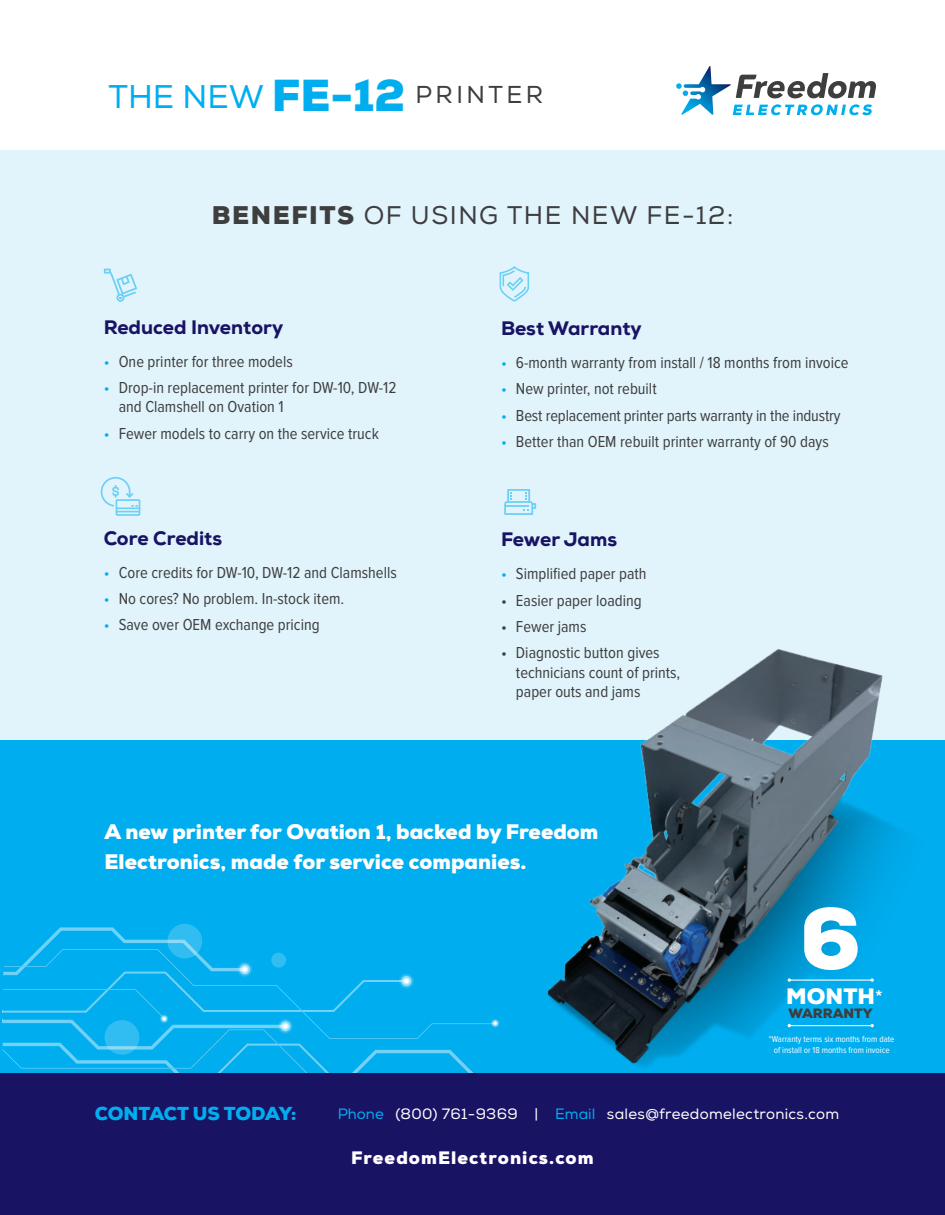
<style>
.page{position:relative;width:945px;height:1215px;background:#fff}
.page>*{position:absolute;margin:0;border:0;box-sizing:border-box;transform-origin:0 0}
.t1{font:900 87px "Nexa";color:#fff}
.t2{font:25.5px "Nexa";letter-spacing:.06em;color:#3e3e3f}
.t3{font:24.45px "Nexa";letter-spacing:.14em;color:#3e3e3f}
.t4{font:900 22.35px "Nexa";color:#fff}
.t5{font:900 21px/30px "Nexa";color:#fff}
.t6{font:800 19.5px "Nexa";color:#191364}
.t7{font:900 18.75px "Nexa";letter-spacing:-.01em;color:#00aeef}
.t8{font:900 18px "Nexa";letter-spacing:.06em;color:#fff}
.t9{font:16.5px/19.5px "Proxima Nova Cond";color:#3e3e3f}
.t10{font:15px "Nexa";letter-spacing:.02em;color:#fff}
.t11{font:900 13.5px "Nexa";color:#3e3e3f}
.t12{font:9px/10.5px "Proxima Nova Cond";color:#fff;text-align:center}
.s1{font-size:32.7px;color:#00aeef}
.s2{font-weight:900;font-size:44.7px;color:#00aeef}
.s3{font-weight:900}
.s4{color:#00aeef}
.s5{font-weight:400}
</style>
<div class="page">
<div style="left:0;top:151px;width:945px;height:615px;background:#e1f4fc"></div>
<div style="left:0;top:740px;width:945px;height:368px;background:#00aeef"></div>
<svg style="left:2px;top:927px;width:483px;height:147px"></svg>
<div style="left:0;top:1074px;width:945px;height:141px;background:#191364"></div>
<svg style="left:105px;top:1020px;width:34px;height:35px"></svg>
<img style="left:485px;top:649px;width:460px;height:425px">
<svg style="left:676px;top:66px;width:200px;height:49px"></svg>
<svg style="left:100px;top:477px;width:41px;height:39px"></svg>
<svg style="left:499px;top:266px;width:31px;height:36px"></svg>
<svg style="left:504px;top:489px;width:32px;height:26px"></svg>
<hr style="left:789px;top:980px;width:83px;height:1px;background:#fff">
<svg style="left:870px;top:978px;width:4px;height:4px"></svg>
<hr style="left:789px;top:1025px;width:83px;height:1px;background:#fff">
<svg style="left:104px;top:269px;width:33px;height:33px"></svg>
<svg style="left:167px;top:924px;width:35px;height:35px"></svg>
<div style="left:271px;top:953px;width:15px;height:15px;background:#32bdf2;border-radius:50%"></div>
<h3 class="t3" style="left:108px;top:80px;width:436px"><span class="s1">THE NEW</span> <span class="s2">FE-12</span> PRINTER</h3>
<h2 class="t2" style="left:212px;top:200px;width:523px"><span class="s3">BENEFITS</span> OF USING THE NEW FE-12:</h2>
<p class="t6" style="left:104px;top:315px;width:181px">Reduced Inventory</p>
<p class="t9" style="left:104px;top:352px;width:191px"><span class="s4">•</span> One printer for three models</p>
<p class="t9" style="left:119px;top:378px;width:279px;text-indent:-15px"><span class="s4">•</span> Drop-in replacement printer for DW-10, DW-12 and Clamshell on Ovation 1</p>
<p class="t9" style="left:104px;top:424px;width:277px"><span class="s4">•</span> Fewer models to carry on the service truck</p>
<p class="t6" style="left:104px;top:526px;width:120px">Core Credits</p>
<p class="t9" style="left:104px;top:563px;width:295px"><span class="s4">•</span> Core credits for DW-10, DW-12 and Clamshells</p>
<p class="t9" style="left:104px;top:590px;width:242px"><span class="s4">•</span> No cores? No problem. In-stock item.</p>
<p class="t9" style="left:104px;top:616px;width:217px"><span class="s4">•</span> Save over OEM exchange pricing</p>
<p class="t6" style="left:501px;top:316px;width:142px">Best Warranty</p>
<p class="t9" style="left:501px;top:354px;width:349px"><span class="s4">•</span> 6-month warranty from install / 18 months from invoice</p>
<p class="t9" style="left:501px;top:380px;width:157px"><span class="s4">•</span> New printer, not rebuilt</p>
<p class="t9" style="left:501px;top:406px;width:341px"><span class="s4">•</span> Best replacement printer parts warranty in the industry</p>
<p class="t9" style="left:501px;top:432px;width:329px"><span class="s4">•</span> Better than OEM rebuilt printer warranty of 90 days</p>
<p class="t6" style="left:501px;top:527px;width:118px">Fewer Jams</p>
<p class="t9" style="left:501px;top:565px;width:147px"><span class="s4">•</span> Simplified paper path</p>
<p class="t9" style="left:501px;top:591px;width:142px">• Easier paper loading</p>
<p class="t9" style="left:501px;top:617px;width:87px">• Fewer jams</p>
<p class="t9" style="left:516px;top:644px;width:166px;text-indent:-15px">• Diagnostic button gives technicians count of prints, paper outs and jams</p>
<p class="t5" style="left:105px;top:817px;width:495px">A new printer for Ovation 1, backed by Freedom<br>Electronics, made for service companies.</p>
<h1 class="t1" style="left:800px;top:883px;width:63px">6</h1>
<h3 class="t4" style="left:786px;top:982px;width:98px">MONTH<span class="s5">*</span></h3>
<p class="t11" style="left:788px;top:1004px;width:86px">WARRANTY</p>
<p class="t12" style="left:769px;top:1035px;width:127px">*Warranty terms six months from date of install or 18 months from invoice</p>
<p class="t7" style="left:95px;top:1102px;width:203px">CONTACT US TODAY:</p>
<p class="t10" style="left:338px;top:1105px;width:503px"><span class="s4">Phone</span> (800) 761-9369 | <span class="s4">Email</span> sales@freedomelectronics.com</p>
<p class="t8" style="left:351px;top:1146px;width:244px">FreedomElectronics.com</p>
</div>
